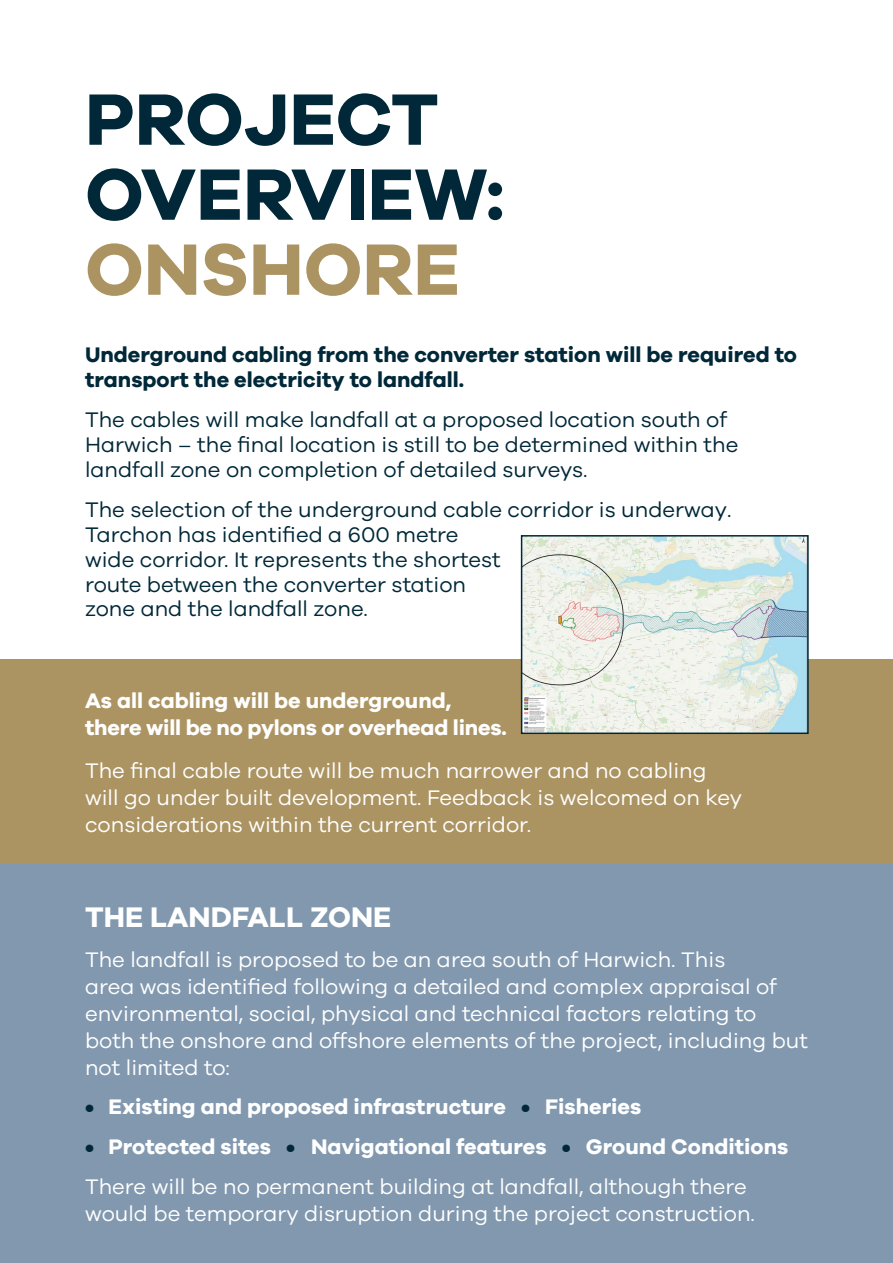
<style>
.page{position:relative;width:893px;height:1263px;background:#fff}
.page>*{position:absolute;margin:0;border:0;box-sizing:border-box;transform-origin:0 0}
.t1{font:700 75px/75px "Galano Grotesque";color:#002838}
.t2{font:700 75px "Galano Grotesque";color:#ac9462}
.t3{font:700 29.25px "Galano Grotesque";color:#fff}
.t4{font:21.75px/27px "Galano Grotesque";color:#fff}
.t5{font:21.75px/24.8px "Galano Grotesque";color:#002838}
.t6{font:700 21.75px/27px "Galano Grotesque";color:#fff}
.t7{font:700 21.75px/24.8px "Galano Grotesque";color:#002838}
.s1{color:#002838}
.s2{font-weight:700;color:#002838}
.s3{font-weight:700}
</style>
<div class="page">
<div style="left:0;top:659px;width:893px;height:204px;background:#ac9462"></div>
<div style="left:0;top:863px;width:893px;height:400px;background:#8198af"></div>
<img style="left:524px;top:538px;width:282px;height:193px">
<div style="left:521px;top:535px;width:288px;height:199px;border:2px solid #002838"></div>
<h1 class="t1" style="left:85px;top:80px;width:421px">PROJECT<br>OVERVIEW:</h1>
<h1 class="t2" style="left:85px;top:223px;width:377px">ONSHORE</h1>
<p class="t7" style="left:85px;top:341px;width:713px">Underground cabling from the converter station will be required to transport the electricity to landfall.</p>
<p class="t5" style="left:85px;top:407px;width:655px">The cables will make landfall at a proposed location south of<br>Harwich – the final location is still to be determined within the landfall zone on completion of detailed surveys.</p>
<p class="t5" style="left:85px;top:497px;width:648px">The selection of the underground cable corridor is underway.<br>Tarchon has identified a 600 metre<br>wide corridor. It represents the shortest<br>route between the converter station<br>zone and the landfall zone.</p>
<p class="t6" style="left:85px;top:686px;width:423px">As all cabling will be underground, there will be no pylons or overhead lines.</p>
<p class="t4" style="left:85px;top:756px;width:658px">The final cable route will be much narrower and no cabling will go under built development. Feedback is welcomed on key considerations within the current corridor.</p>
<h2 class="t3" style="left:85px;top:899px;width:308px">THE LANDFALL ZONE</h2>
<p class="t4" style="left:85px;top:945px;width:724px">The landfall is proposed to be an area south of Harwich. This<br>area was identified following a detailed and complex appraisal of environmental, social, physical and technical factors relating to both the onshore and offshore elements of the project, including but not limited to:</p>
<p class="t6" style="left:85px;top:1093px;width:558px"><span class="s1">•</span> Existing and proposed infrastructure <span class="s1">•</span> Fisheries</p>
<p class="t4" style="left:85px;top:1126px;width:705px;line-height:39.8px"><span class="s2">•</span> <span class="s3">Protected sites</span> <span class="s2">•</span> <span class="s3">Navigational features</span> <span class="s2">•</span> <span class="s3">Ground Conditions<br></span>There will be no permanent building at landfall, although there</p>
<p class="t4" style="left:85px;top:1199px;width:671px">would be temporary disruption during the project construction.</p>
</div>
